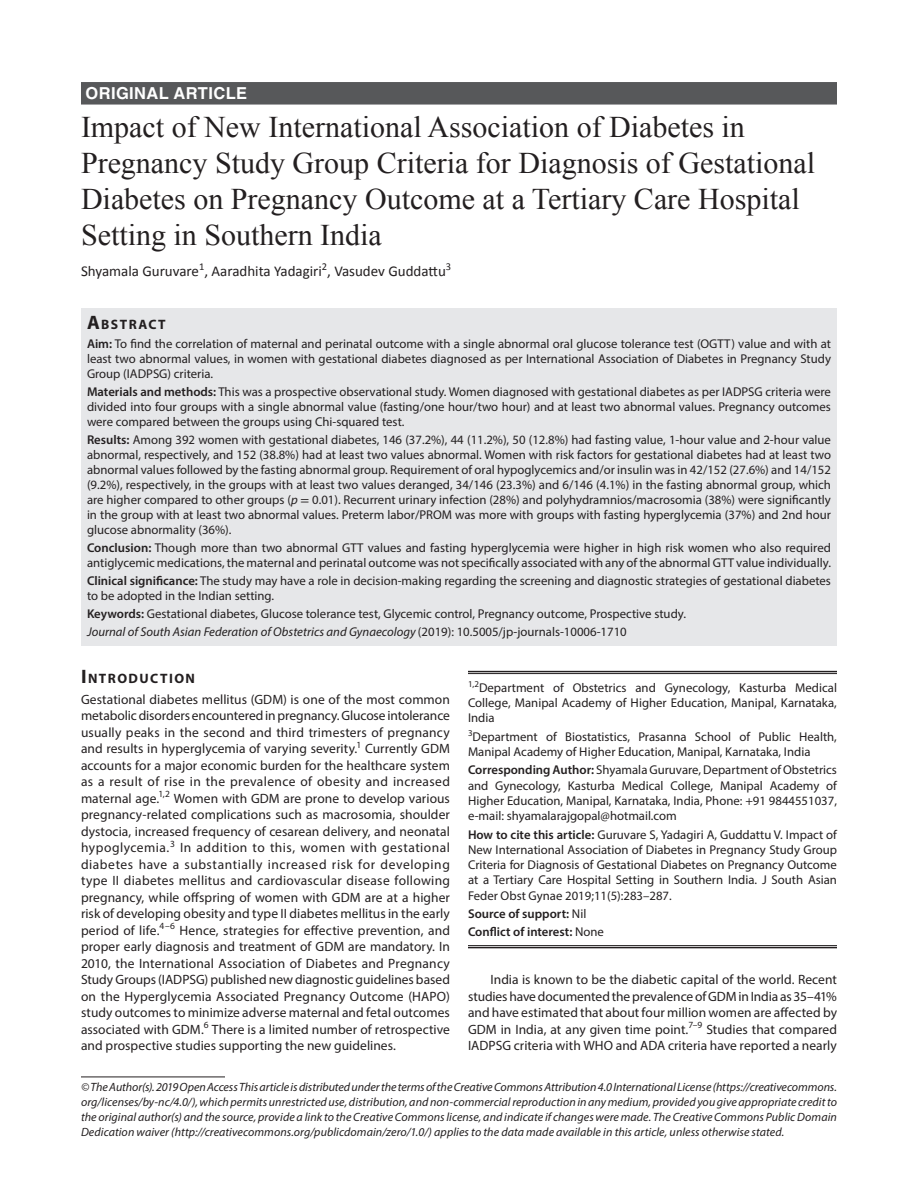
<style>
.page{position:relative;width:918px;height:1188px;background:#fff}
.page>*{position:absolute;margin:0;border:0;box-sizing:border-box;transform-origin:0 0}
.AT{font:30px/36px "Times New Roman";color:#231f20}
.JSAFOG-ART{font:700 16.5px "Helvetica LT Std";letter-spacing:.025em;color:#fff}
.AU{font:15px "Calibri";color:#231f20}
.AB{font:700 13.65px "Myriad Pro";letter-spacing:.105em;color:#231f20}
.Para-first{font:13.5px/16.5px "Myriad Pro";letter-spacing:.005em;color:#231f20;text-align:justify}
.Para{font:13.5px/16.5px "Myriad Pro";letter-spacing:.005em;color:#231f20;text-align:justify}
.KW{font:12.75px/15px "Myriad Pro";color:#231f20;text-align:justify}
.Cor-Para{font:12.75px/15.3px "Myriad Pro";color:#231f20;text-align:justify}
.AF-first{font:12.75px/15.3px "Myriad Pro";color:#231f20;text-align:justify}
.AF{font:12.75px/15.3px "Myriad Pro";color:#231f20}
.JT_DOI{font:italic 12.75px "Myriad Pro";color:#231f20}
.Aff-foot-last{font:600 12.75px "Myriad Pro";color:#231f20}
.Aff-foot{font:600 12.75px "Myriad Pro";color:#231f20}
.Footnote_Text{font:italic 12px/15px "Myriad Pro";letter-spacing:.005em;color:#231f20;text-align:justify}
.s1{font-size:19.5px}
.s2{font-weight:600}
.s3{font-style:italic}
.s4{font-family:"STIX"}
.s5{font-style:normal}
.s6{font-weight:400}
</style>
<div class="page">
<div style="left:81px;top:82px;width:756px;height:23px;background:#57585a"></div>
<div style="left:81px;top:308px;width:756px;height:26px;background:#e6e7e9"></div>
<div style="left:81px;top:333px;width:756px;height:54px;background:#e6e7e9"></div>
<div style="left:81px;top:381px;width:756px;height:54px;background:#e6e7e9"></div>
<div style="left:81px;top:429px;width:756px;height:114px;background:#e6e7e9"></div>
<div style="left:81px;top:537px;width:756px;height:39px;background:#e6e7e9"></div>
<div style="left:81px;top:570px;width:756px;height:39px;background:#e6e7e9"></div>
<div style="left:81px;top:603px;width:756px;height:24px;background:#e6e7e9"></div>
<div style="left:81px;top:621px;width:756px;height:24px;background:#e6e7e9"></div>
<hr style="left:468px;top:671px;width:369px;height:1px;background:#231f20">
<hr style="left:468px;top:673px;width:369px;height:1px;background:#231f20">
<hr style="left:468px;top:945px;width:369px;height:1px;background:#231f20">
<hr style="left:468px;top:947px;width:369px;height:1px;background:#231f20">
<hr style="left:81px;top:1077px;width:144px;height:1px;background:#231f20">
<p class="JSAFOG-ART" style="left:86px;top:83px;width:163px">ORIGINAL ARTICLE</p>
<p class="AT" style="left:81px;top:108px;width:736px">Impact of New International Association of Diabetes in Pregnancy Study Group Criteria for Diagnosis of Gestational Diabetes on Pregnancy Outcome at a Tertiary Care Hospital Setting in Southern India</p>
<p class="AU" style="left:81px;top:262px;width:372px">Shyamala Guruvare<sup>1</sup>, Aaradhita Yadagiri<sup>2</sup>, Vasudev Guddattu<sup>3</sup></p>
<p class="AB" style="left:87px;top:315px;width:80px"><span class="s1">A</span>BSTRACT</p>
<p class="KW" style="left:87px;top:336px;width:746px"><span class="s2">Aim:</span> To find the correlation of maternal and perinatal outcome with a single abnormal oral glucose tolerance test (OGTT) value and with at least two abnormal values, in women with gestational diabetes diagnosed as per International Association of Diabetes in Pregnancy Study Group (IADPSG) criteria.</p>
<p class="KW" style="left:87px;top:384px;width:746px"><span class="s2">Materials and methods:</span> This was a prospective observational study. Women diagnosed with gestational diabetes as per IADPSG criteria were divided into four groups with a single abnormal value (fasting/one hour/two hour) and at least two abnormal values. Pregnancy outcomes were compared between the groups using Chi-squared test.</p>
<p class="KW" style="left:87px;top:432px;width:746px"><span class="s2">Results:</span> Among 392 women with gestational diabetes, 146 (37.2%), 44 (11.2%), 50 (12.8%) had fasting value, 1-hour value and 2-hour value abnormal, respectively, and 152 (38.8%) had at least two values abnormal. Women with risk factors for gestational diabetes had at least two abnormal values followed by the fasting abnormal group. Requirement of oral hypoglycemics and/or insulin was in 42/152 (27.6%) and 14/152 (9.2%), respectively, in the groups with at least two values deranged, 34/146 (23.3%) and 6/146 (4.1%) in the fasting abnormal group, which are higher compared to other groups (<span class="s3">p</span> <span class="s4">=</span> 0.01). Recurrent urinary infection (28%) and polyhydramnios/macrosomia (38%) were significantly in the group with at least two abnormal values. Preterm labor/PROM was more with groups with fasting hyperglycemia (37%) and 2nd hour glucose abnormality (36%).</p>
<p class="KW" style="left:87px;top:540px;width:745px"><span class="s2">Conclusion:</span> Though more than two abnormal GTT values and fasting hyperglycemia were higher in high risk women who also required antiglycemic medications, the maternal and perinatal outcome was not specifically associated with any of the abnormal GTT value individually.</p>
<p class="KW" style="left:87px;top:573px;width:746px"><span class="s2">Clinical significance:</span> The study may have a role in decision-making regarding the screening and diagnostic strategies of gestational diabetes to be adopted in the Indian setting.</p>
<p class="KW" style="left:87px;top:606px;width:601px"><span class="s2">Keywords:</span> Gestational diabetes, Glucose tolerance test, Glycemic control, Pregnancy outcome, Prospective study.</p>
<p class="JT_DOI" style="left:87px;top:624px;width:541px">Journal of South Asian Federation of Obstetrics and Gynaecology <span class="s5">(2019): 10.5005/jp-journals-10006-1710</span></p>
<h1 class="AB" style="left:81px;top:669px;width:116px"><span class="s1">I</span>NTRODUCTION</h1>
<p class="Para-first" style="left:81px;top:691px;width:371px">Gestational diabetes mellitus (GDM) is one of the most common metabolic disorders encountered in pregnancy. Glucose intolerance usually peaks in the second and third trimesters of pregnancy and results in hyperglycemia of varying severity.<sup>1</sup> Currently GDM accounts for a major economic burden for the healthcare system as a result of rise in the prevalence of obesity and increased maternal age.<sup>1,2</sup> Women with GDM are prone to develop various pregnancy-related complications such as macrosomia, shoulder dystocia, increased frequency of cesarean delivery, and neonatal hypoglycemia.<sup>3</sup> In addition to this, women with gestational diabetes have a substantially increased risk for developing type II diabetes mellitus and cardiovascular disease following pregnancy, while offspring of women with GDM are at a higher risk of developing obesity and type II diabetes mellitus in the early period of life.<sup>4–6</sup> Hence, strategies for effective prevention, and proper early diagnosis and treatment of GDM are mandatory. In 2010, the International Association of Diabetes and Pregnancy Study Groups (IADPSG) published new diagnostic guidelines based on the Hyperglycemia Associated Pregnancy Outcome (HAPO) study outcomes to minimize adverse maternal and fetal outcomes associated with GDM.<sup>6</sup> There is a limited number of retrospective and prospective studies supporting the new guidelines.</p>
<p class="AF-first" style="left:468px;top:680px;width:371px"><sup>1,2</sup>Department of Obstetrics and Gynecology, Kasturba Medical College, Manipal Academy of Higher Education, Manipal, Karnataka, India</p>
<p class="AF" style="left:468px;top:729px;width:370px"><sup>3</sup>Department of Biostatistics, Prasanna School of Public Health,<br>Manipal Academy of Higher Education, Manipal, Karnataka, India</p>
<p class="Cor-Para" style="left:468px;top:762px;width:371px"><span class="s2">Corresponding Author:</span> Shyamala Guruvare, Department of Obstetrics and Gynecology, Kasturba Medical College, Manipal Academy of Higher Education, Manipal, Karnataka, India, Phone: +91 9844551037, e-mail: shyamalarajgopal@hotmail.com</p>
<p class="Cor-Para" style="left:468px;top:826px;width:371px"><span class="s2">How to cite this article:</span> Guruvare S, Yadagiri A, Guddattu V. Impact of New International Association of Diabetes in Pregnancy Study Group Criteria for Diagnosis of Gestational Diabetes on Pregnancy Outcome at a Tertiary Care Hospital Setting in Southern India. J South Asian Feder Obst Gynae 2019;11(5):283–287.</p>
<p class="Aff-foot" style="left:468px;top:906px;width:120px">Source of support: <span class="s6">Nil</span></p>
<p class="Aff-foot-last" style="left:468px;top:924px;width:137px">Conflict of interest: <span class="s6">None</span></p>
<p class="Para" style="left:468px;top:971px;width:371px;text-indent:22px">India is known to be the diabetic capital of the world. Recent studies have documented the prevalence of GDM in India as 35–41% and have estimated that about four million women are affected by GDM in India, at any given time point.<sup>7–9</sup> Studies that compared IADPSG criteria with WHO and ADA criteria have reported a nearly</p>
<p class="Footnote_Text" style="left:81px;top:1079px;width:758px">© The Author(s). 2019 Open Access This article is distributed under the terms of the Creative Commons Attribution 4.0 International License (https://creativecommons. org/licenses/by-nc/4.0/), which permits unrestricted use, distribution, and non-commercial reproduction in any medium, provided you give appropriate credit to the original author(s) and the source, provide a link to the Creative Commons license, and indicate if changes were made. The Creative Commons Public Domain Dedication waiver (http://creativecommons.org/publicdomain/zero/1.0/) applies to the data made available in this article, unless otherwise stated.</p>
</div>
